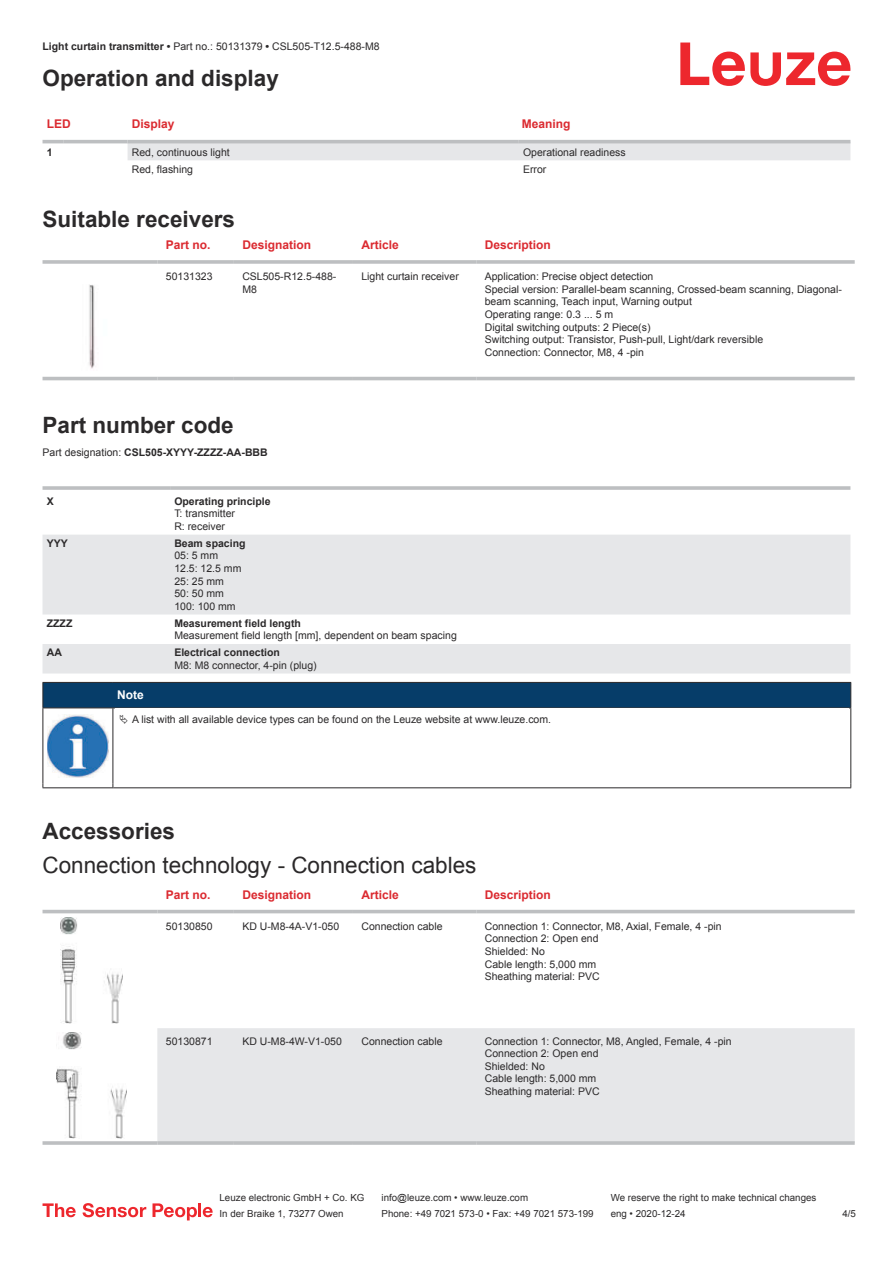
<style>
.page{position:relative;width:893px;height:1263px;background:#fff}
.page>*{position:absolute;margin:0;border:0;box-sizing:border-box;transform-origin:0 0}
.t1{font:700 22.5px "Arial";color:#2b292a}
.t2{font:22.5px "Arial";color:#2b292a}
.t3{font:700 12px "Arial";color:#db2a30}
.t4{font:700 12px "Arial";color:#fff}
.t5{font:10.5px/12.6px "Arial";color:#2b292a}
.t6{font:700 10.5px "Arial";color:#2b292a}
.t7{font:9.75px "Arial";color:#2b292a}
.s1{font-weight:700}
.s2{font-weight:400}
</style>
<div class="page">
<svg style="left:680px;top:43px;width:170px;height:43px"></svg>
<div style="left:128px;top:143px;width:722px;height:17px;background:#e6e7e9"></div>
<hr style="left:43px;top:140px;width:21px;height:3px;background:#bdbfc1">
<hr style="left:64px;top:140px;width:64px;height:3px;background:#bdbfc1">
<hr style="left:128px;top:140px;width:391px;height:3px;background:#bdbfc1">
<hr style="left:519px;top:140px;width:331px;height:3px;background:#bdbfc1">
<div style="left:43px;top:376px;width:812px;height:5px;background:#eeefef"></div>
<hr style="left:43px;top:260px;width:114px;height:4px;background:#bdbfc1">
<hr style="left:157px;top:260px;width:77px;height:4px;background:#c7c9ca">
<hr style="left:234px;top:260px;width:119px;height:4px;background:#bdbfc1">
<hr style="left:353px;top:260px;width:123px;height:4px;background:#bdbfc1">
<hr style="left:476px;top:260px;width:379px;height:4px;background:#c7c9ca">
<hr style="left:43px;top:377px;width:114px;height:3px;background:#bdbfc1">
<hr style="left:157px;top:377px;width:77px;height:3px;background:#bdbfc1">
<hr style="left:234px;top:377px;width:119px;height:3px;background:#bdbfc1">
<hr style="left:353px;top:377px;width:123px;height:3px;background:#bdbfc1">
<hr style="left:476px;top:377px;width:379px;height:3px;background:#bdbfc1">
<img style="left:89px;top:284px;width:6px;height:85px">
<svg style="left:43px;top:535px;width:807px;height:138px;fill:#e6e7e9"></svg>
<hr style="left:43px;top:486px;width:127px;height:4px;background:#bdbfc1">
<hr style="left:170px;top:486px;width:680px;height:4px;background:#c5c7c9">
<svg style="left:43px;top:909px;width:812px;height:187px"></svg>
<div style="left:157px;top:1028px;width:698px;height:113px;background:#e6e7e9"></div>
<hr style="left:43px;top:910px;width:114px;height:3px;background:#bdbfc1">
<hr style="left:157px;top:910px;width:77px;height:3px;background:#bdbfc1">
<hr style="left:234px;top:910px;width:119px;height:3px;background:#bdbfc1">
<hr style="left:353px;top:910px;width:123px;height:3px;background:#bdbfc1">
<hr style="left:476px;top:910px;width:379px;height:3px;background:#bdbfc1">
<hr style="left:43px;top:1141px;width:114px;height:4px;background:#bdbfc1">
<hr style="left:157px;top:1141px;width:77px;height:4px;background:#c6c8ca">
<hr style="left:234px;top:1141px;width:119px;height:4px;background:#bdbfc1">
<hr style="left:353px;top:1141px;width:123px;height:4px;background:#bdbfc1">
<hr style="left:476px;top:1141px;width:379px;height:4px;background:#c6c8ca">
<img style="left:60px;top:918px;width:63px;height:106px">
<img style="left:56px;top:1032px;width:70px;height:107px">
<svg style="left:43px;top:1203px;width:33px;height:14px"></svg>
<svg style="left:83px;top:1203px;width:63px;height:14px"></svg>
<svg style="left:153px;top:1203px;width:44px;height:17px"></svg>
<hr style="left:198px;top:1203px;width:3px;height:14px;background:#ed272d">
<svg style="left:203px;top:1207px;width:10px;height:10px"></svg>
<div style="left:43px;top:682px;width:808px;height:26px;background:#063d69"></div>
<hr style="left:113px;top:707px;width:738px;height:1px;background:#2b292a">
<hr style="left:43px;top:708px;width:1px;height:75px;background:#2b292a">
<hr style="left:113px;top:708px;width:1px;height:75px;background:#2b292a">
<hr style="left:850px;top:708px;width:1px;height:75px;background:#2b292a">
<hr style="left:43px;top:787px;width:70px;height:1px;background:#2b292a">
<hr style="left:113px;top:787px;width:738px;height:1px;background:#2b292a">
<img style="left:47px;top:714px;width:61px;height:63px">
<p class="t5" style="left:43px;top:41px;width:339px"><span class="s1">Light curtain transmitter •</span> Part no.: 50131379 <span class="s1">•</span> CSL505-T12.5-488-M8</p>
<h1 class="t1" style="left:43px;top:70px;width:238px">Operation and display</h1>
<p class="t3" style="left:47px;top:119px;width:25px">LED</p>
<p class="t3" style="left:132px;top:119px;width:44px">Display</p>
<p class="t3" style="left:522px;top:119px;width:50px">Meaning</p>
<p class="t6" style="left:47px;top:148px;width:7px">1</p>
<p class="t5" style="left:132px;top:147px;width:100px">Red, continuous light</p>
<p class="t5" style="left:523px;top:147px;width:104px">Operational readiness</p>
<p class="t5" style="left:132px;top:163px;width:63px">Red, flashing</p>
<p class="t5" style="left:523px;top:163px;width:25px">Error</p>
<h1 class="t1" style="left:43px;top:211px;width:194px">Suitable receivers</h1>
<p class="t3" style="left:166px;top:241px;width:46px">Part no.</p>
<p class="t3" style="left:242px;top:241px;width:70px">Designation</p>
<p class="t3" style="left:361px;top:241px;width:39px">Article</p>
<p class="t3" style="left:485px;top:241px;width:68px">Description</p>
<p class="t5" style="left:166px;top:271px;width:48px">50131323</p>
<p class="t5" style="left:242px;top:271px;width:95px">CSL505-R12.5-488-<br>M8</p>
<p class="t5" style="left:361px;top:271px;width:99px">Light curtain receiver</p>
<p class="t5" style="left:485px;top:271px;width:359px">Application: Precise object detection<br>Special version: Parallel-beam scanning, Crossed-beam scanning, Diagonal&shy;beam scanning, Teach input, Warning output<br>Operating range: 0.3 ... 5 m<br>Digital switching outputs: 2 Piece(s)<br>Switching output: Transistor, Push-pull, Light/dark reversible<br>Connection: Connector, M8, 4 -pin</p>
<h1 class="t1" style="left:43px;top:417px;width:193px">Part number code</h1>
<p class="t6" style="left:43px;top:448px;width:227px"><span class="s2">Part designation:</span> CSL505-XYYY-ZZZZ-AA-BBB</p>
<p class="t6" style="left:47px;top:497px;width:9px">X</p>
<p class="t6" style="left:174px;top:497px;width:98px">Operating principle</p>
<p class="t5" style="left:174px;top:508px;width:62px">T: transmitter<br>R: receiver</p>
<p class="t6" style="left:47px;top:539px;width:23px">YYY</p>
<p class="t6" style="left:174px;top:539px;width:73px">Beam spacing</p>
<p class="t5" style="left:174px;top:550px;width:69px">05: 5 mm<br>12.5: 12.5 mm<br>25: 25 mm<br>50: 50 mm<br>100: 100 mm</p>
<p class="t6" style="left:47px;top:619px;width:27px">ZZZZ</p>
<p class="t6" style="left:174px;top:619px;width:128px">Measurement field length</p>
<p class="t5" style="left:174px;top:630px;width:284px">Measurement field length [mm], dependent on beam spacing</p>
<p class="t6" style="left:47px;top:648px;width:17px">AA</p>
<p class="t6" style="left:174px;top:648px;width:107px">Electrical connection</p>
<p class="t5" style="left:174px;top:660px;width:144px">M8: M8 connector, 4-pin (plug)</p>
<p class="t4" style="left:117px;top:691px;width:28px">Note</p>
<p class="t5" style="left:132px;top:714px;width:421px">A list with all available device types can be found on the Leuze website at www.leuze.com.</p>
<h1 class="t1" style="left:43px;top:823px;width:134px">Accessories</h1>
<h1 class="t2" style="left:43px;top:856px;width:435px">Connection technology - Connection cables</h1>
<p class="t3" style="left:166px;top:890px;width:46px">Part no.</p>
<p class="t3" style="left:242px;top:890px;width:70px">Designation</p>
<p class="t3" style="left:361px;top:890px;width:39px">Article</p>
<p class="t3" style="left:485px;top:890px;width:68px">Description</p>
<p class="t5" style="left:166px;top:921px;width:48px">50130850</p>
<p class="t5" style="left:242px;top:921px;width:98px">KD U-M8-4A-V1-050</p>
<p class="t5" style="left:361px;top:921px;width:83px">Connection cable</p>
<p class="t5" style="left:485px;top:921px;width:238px">Connection 1: Connector, M8, Axial, Female, 4 -pin<br>Connection 2: Open end<br>Shielded: No<br>Cable length: 5,000 mm<br>Sheathing material: PVC</p>
<p class="t5" style="left:166px;top:1035px;width:48px">50130871</p>
<p class="t5" style="left:242px;top:1035px;width:101px">KD U-M8-4W-V1-050</p>
<p class="t5" style="left:361px;top:1035px;width:83px">Connection cable</p>
<p class="t5" style="left:485px;top:1035px;width:248px">Connection 1: Connector, M8, Angled, Female, 4 -pin<br>Connection 2: Open end<br>Shielded: No<br>Cable length: 5,000 mm<br>Sheathing material: PVC</p>
<p class="t7" style="left:220px;top:1194px;width:146px">Leuze electronic GmbH + Co. KG</p>
<p class="t7" style="left:381px;top:1194px;width:148px">info@leuze.com • www.leuze.com</p>
<p class="t7" style="left:611px;top:1194px;width:207px">We reserve the right to make technical changes</p>
<p class="t7" style="left:220px;top:1210px;width:126px">In der Braike 1, 73277 Owen</p>
<p class="t7" style="left:381px;top:1210px;width:214px">Phone: +49 7021 573-0 • Fax: +49 7021 573-199</p>
<p class="t7" style="left:611px;top:1210px;width:76px">eng • 2020-12-24</p>
<p class="t7" style="left:842px;top:1210px;width:15px">4 /5</p>
</div>
